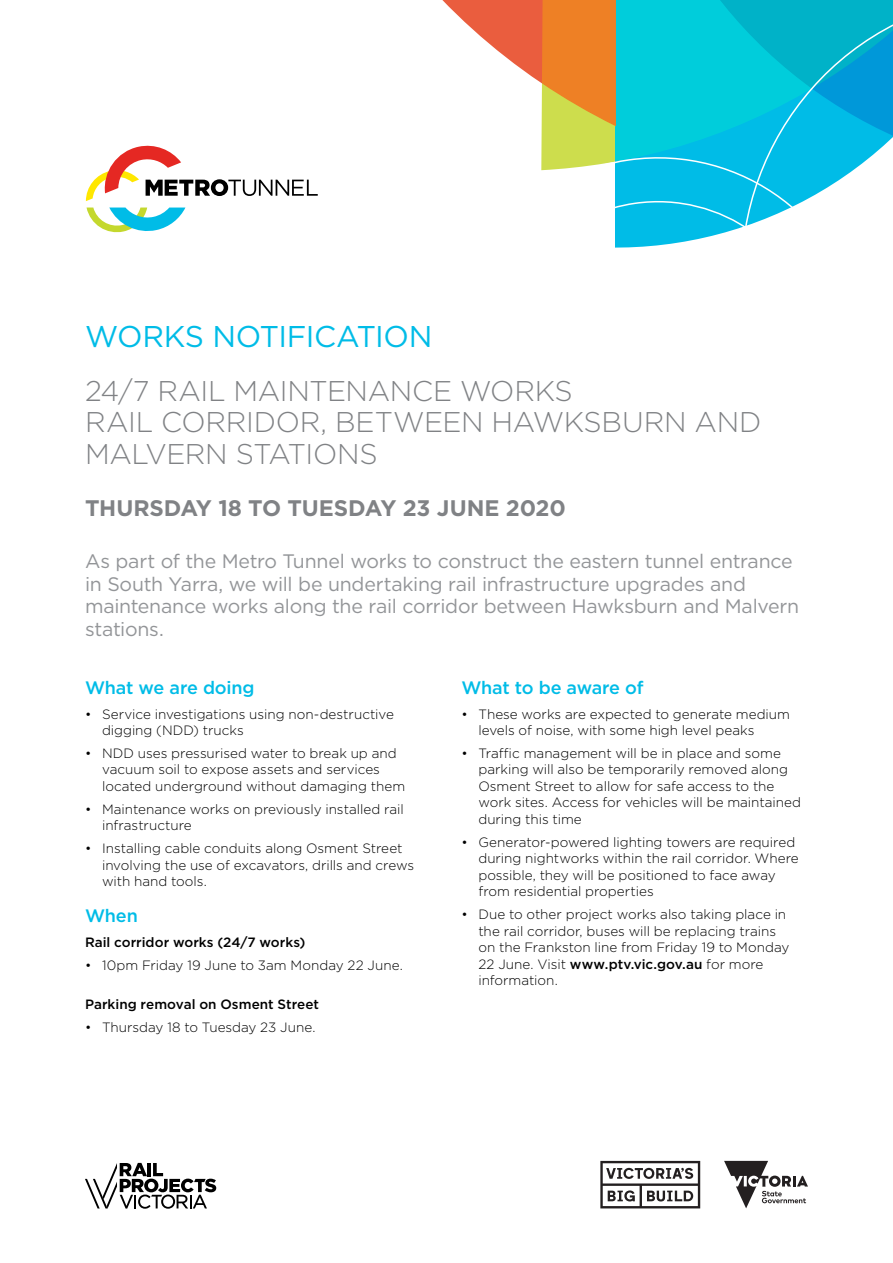
<style>
.page{position:relative;width:893px;height:1263px;background:#fff}
.page>*{position:absolute;margin:0;border:0;box-sizing:border-box;transform-origin:0 0}
.t1{font:30px "Gotham";letter-spacing:-.015em;color:#00bce7}
.t2{font:300 28.5px/31.5px "Gotham";letter-spacing:-.015em;color:#808285}
.t3{font:700 22.5px "Gotham";letter-spacing:-.005em;color:#808285}
.t4{font:19.5px/22.5px "Gotham";letter-spacing:-.015em;color:#939598}
.t5{font:500 18px "Gotham";letter-spacing:-.01em;color:#00bce7}
.t6{font:300 13.5px/16.5px "Gotham";color:#000}
.t7{font:500 13.5px "Gotham";color:#000}
.s1{font-weight:500}
</style>
<div class="page">
<svg style="left:86px;top:145px;width:232px;height:56px"></svg>
<svg style="left:87px;top:207px;width:98px;height:26px"></svg>
<svg style="left:442px;top:0;width:99px;height:83px"></svg>
<svg style="left:541px;top:0;width:166px;height:144px;fill:#00cddb"></svg>
<svg style="left:541px;top:144px;width:166px;height:104px"></svg>
<svg style="left:707px;top:0;width:186px;height:237px"></svg>
<svg style="left:85px;top:1163px;width:131px;height:46px"></svg>
<svg style="left:600px;top:1161px;width:100px;height:47px"></svg>
<svg style="left:724px;top:1161px;width:84px;height:47px"></svg>
<h1 class="t1" style="left:85px;top:317px;width:349px">WORKS NOTIFICATION</h1>
<h2 class="t2" style="left:85px;top:374px;width:678px">24/7 RAIL MAINTENANCE WORKS<br>RAIL CORRIDOR, BETWEEN HAWKSBURN AND<br>MALVERN STATIONS</h2>
<h3 class="t3" style="left:85px;top:493px;width:482px">THURSDAY 18 TO TUESDAY 23 JUNE 2020</h3>
<h3 class="t4" style="left:85px;top:550px;width:715px">As part of the Metro Tunnel works to construct the eastern tunnel entrance in South Yarra, we will be undertaking rail infrastructure upgrades and maintenance works along the rail corridor between Hawksburn and Malvern stations.</h3>
<h3 class="t5" style="left:85px;top:675px;width:171px">What we are doing</h3>
<p class="t6" style="left:102px;top:705px;width:293px;text-indent:-17px">• Service investigations using non-destructive digging (NDD) trucks</p>
<p class="t6" style="left:102px;top:745px;width:305px;text-indent:-17px">• NDD uses pressurised water to break up and vacuum soil to expose assets and services located underground without damaging them</p>
<p class="t6" style="left:102px;top:800px;width:303px;text-indent:-17px">• Maintenance works on previously installed rail infrastructure</p>
<p class="t6" style="left:102px;top:840px;width:314px;text-indent:-17px">• Installing cable conduits along Osment Street involving the use of excavators, drills and crews with hand tools.</p>
<h3 class="t5" style="left:85px;top:904px;width:54px">When</h3>
<p class="t7" style="left:85px;top:933px;width:222px">Rail corridor works (24/7 works)</p>
<p class="t6" style="left:85px;top:957px;width:319px">• 10pm Friday 19 June to 3am Monday 22 June.</p>
<p class="t7" style="left:85px;top:996px;width:236px">Parking removal on Osment Street</p>
<p class="t6" style="left:85px;top:1019px;width:232px">• Thursday 18 to Tuesday 23 June.</p>
<h3 class="t5" style="left:461px;top:675px;width:184px">What to be aware of</h3>
<p class="t6" style="left:478px;top:705px;width:313px;text-indent:-17px">• These works are expected to generate medium levels of noise, with some high level peaks</p>
<p class="t6" style="left:478px;top:745px;width:324px;text-indent:-17px">• Traffic management will be in place and some parking will also be temporarily removed along Osment Street to allow for safe access to the work sites. Access for vehicles will be maintained during this time</p>
<p class="t6" style="left:478px;top:833px;width:322px;text-indent:-17px">• Generator-powered lighting towers are required during nightworks within the rail corridor. Where possible, they will be positioned to face away from residential properties</p>
<p class="t6" style="left:478px;top:906px;width:313px;text-indent:-17px">• Due to other project works also taking place in the rail corridor, buses will be replacing trains on the Frankston line from Friday 19 to Monday 22 June. Visit <span class="s1">www.ptv.vic.gov.au</span> for more information.</p>
</div>
